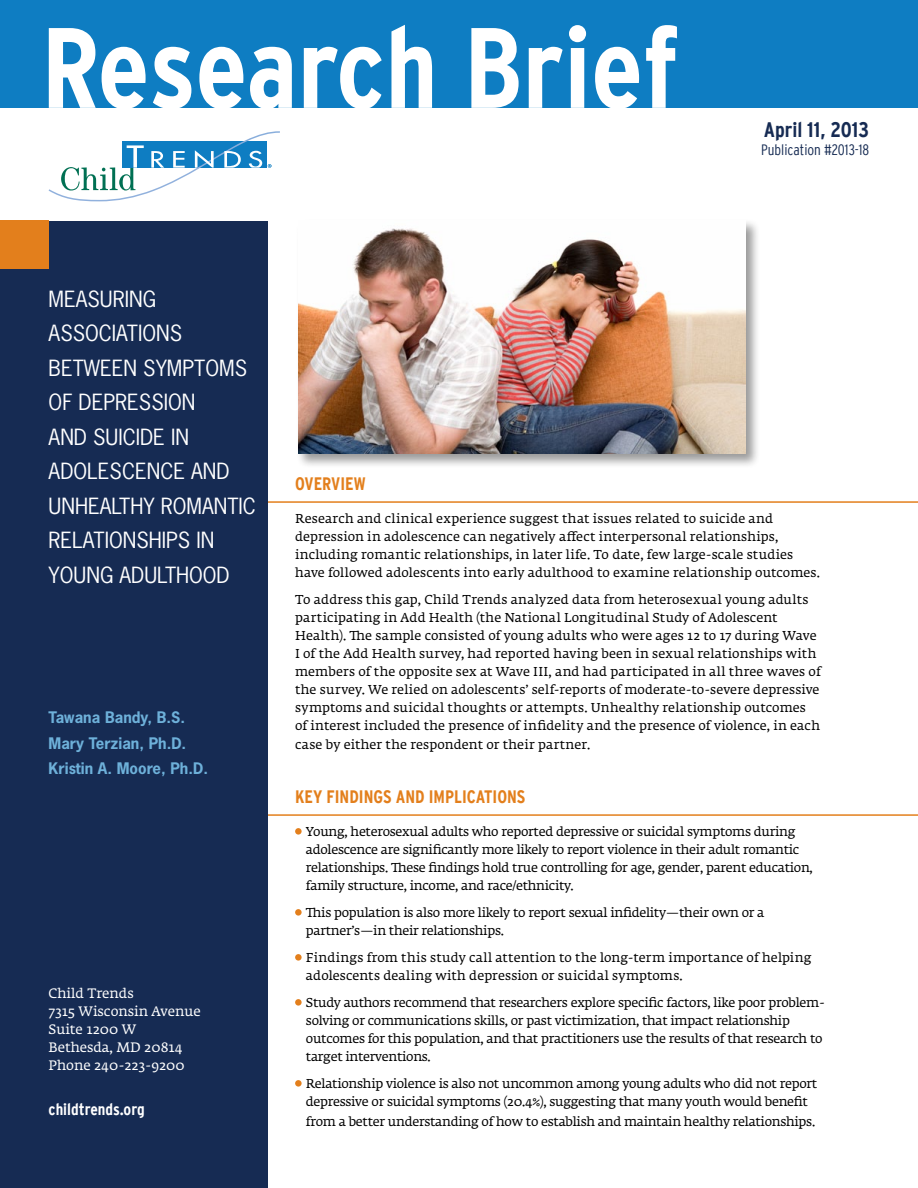
<style>
.page{position:relative;width:918px;height:1188px;background:#fff}
.page>*{position:absolute;margin:0;border:0;box-sizing:border-box;transform-origin:0 0}
.t1{font:700 condensed 114px "Interstate";color:#fff}
.t2{font:21px/34.5px "News Gothic Std";color:#fff}
.t3{font:700 condensed 21px "Interstate";color:#162b53}
.t4{font:700 condensed 18px "Interstate";color:#e37f1c}
.t5{font:700 condensed 16.5px "Interstate";color:#fff}
.t6{font:700 15px/25.5px "News Gothic Std";color:#6eb1da}
.t7{font:300 condensed 15px "Interstate";color:#162b53}
.t8{font:13.5px/18px "Fedra Serif A Std";color:#fff}
.t9{font:12.75px/18px "Fedra Serif A Std";letter-spacing:-.005em;color:#000}
.t10{font:12.75px/18px "Fedra Serif A Std";letter-spacing:.015em;color:#000}
</style>
<div class="page">
<hr style="left:248px;top:501px;width:670px;height:2px;background:#e37f1c">
<hr style="left:248px;top:814px;width:670px;height:2px;background:#e37f1c">
<div style="left:0;top:0;width:268px;height:1188px;background:#162b53"></div>
<div style="left:0;top:0;width:918px;height:108px;background:#0e7dc2"></div>
<div style="left:0;top:108px;width:918px;height:112px;background:#fff"></div>
<svg style="left:49px;top:131px;width:231px;height:70px"></svg>
<div style="left:0;top:221px;width:49px;height:48px;background:#e37f1c"></div>
<div style="left:295px;top:828px;width:7px;height:7px;background:#e37f1c;border-radius:50%"></div>
<div style="left:295px;top:909px;width:7px;height:7px;background:#e37f1c;border-radius:50%"></div>
<div style="left:295px;top:954px;width:7px;height:7px;background:#e37f1c;border-radius:50%"></div>
<div style="left:295px;top:999px;width:7px;height:7px;background:#e37f1c;border-radius:50%"></div>
<div style="left:295px;top:1080px;width:7px;height:7px;background:#e37f1c;border-radius:50%"></div>
<div style="left:296px;top:218px;width:465px;height:250px;background:#000;opacity:.4"></div>
<img style="left:298px;top:221px;width:448px;height:232px">
<h1 class="t1" style="left:41px;top:4px;width:639px">RESEARCH BRIEF</h1>
<h2 class="t3" style="left:764px;top:118px;width:107px">APRIL 11, 2013</h2>
<p class="t7" style="left:761px;top:141px;width:109px">Publication #2013-18</p>
<h2 class="t2" style="left:49px;top:282px;width:209px">MEASURING<br>ASSOCIATIONS<br>BETWEEN SYMPTOMS<br>OF DEPRESSION<br>AND SUICIDE IN<br>ADOLESCENCE AND<br>UNHEALTHY ROMANTIC<br>RELATIONSHIPS IN<br>YOUNG ADULTHOOD</h2>
<p class="t6" style="left:49px;top:704px;width:161px">Tawana Bandy, B.S.<br>Mary Terzian, Ph.D.<br>Kristin A. Moore, Ph.D.</p>
<p class="t8" style="left:49px;top:985px;width:154px">Child Trends<br>7315 Wisconsin Avenue<br>Suite 1200 W<br>Bethesda, MD 20814<br>Phone 240-223-9200</p>
<p class="t5" style="left:49px;top:1100px;width:98px">CHILDTRENDS.ORG</p>
<h3 class="t4" style="left:295px;top:473px;width:72px">OVERVIEW</h3>
<p class="t10" style="left:295px;top:510px;width:526px">Research and clinical experience suggest that issues related to suicide and depression in adolescence can negatively affect interpersonal relationships, including romantic relationships, in later life. To date, few large-scale studies have followed adolescents into early adulthood to examine relationship outcomes.</p>
<p class="t9" style="left:295px;top:591px;width:527px">To address this gap, Child Trends analyzed data from heterosexual young adults participating in Add Health (the National Longitudinal Study of Adolescent Health). The sample consisted of young adults who were ages 12 to 17 during Wave I of the Add Health survey, had reported having been in sexual relationships with members of the opposite sex at Wave III, and had participated in all three waves of the survey. We relied on adolescents’ self-reports of moderate-to-severe depressive symptoms and suicidal thoughts or attempts. Unhealthy relationship outcomes of interest included the presence of infidelity and the presence of violence, in each</p>
<p class="t9" style="left:295px;top:737px;width:297px">case by either the respondent or their partner.</p>
<h3 class="t4" style="left:295px;top:787px;width:232px">KEY FINDINGS AND IMPLICATIONS</h3>
<p class="t9" style="left:306px;top:824px;width:508px">Young, heterosexual adults who reported depressive or suicidal symptoms during adolescence are significantly more likely to report violence in their adult romantic relationships. These findings hold true controlling for age, gender, parent education, family structure, income, and race/ethnicity.</p>
<p class="t9" style="left:306px;top:905px;width:460px">This population is also more likely to report sexual infidelity—their own or a partner’s—in their relationships.</p>
<p class="t10" style="left:306px;top:950px;width:507px">Findings from this study call attention to the long-term importance of helping adolescents dealing with depression or suicidal symptoms.</p>
<p class="t9" style="left:306px;top:995px;width:521px">Study authors recommend that researchers explore specific factors, like poor problem&shy;solving or communications skills, or past victimization, that impact relationship outcomes for this population, and that practitioners use the results of that research to target interventions.</p>
<p class="t9" style="left:306px;top:1076px;width:513px">Relationship violence is also not uncommon among young adults who did not report depressive or suicidal symptoms (20.4%), suggesting that many youth would benefit</p>
<p class="t9" style="left:306px;top:1113px;width:511px">from a better understanding of how to establish and maintain healthy relationships.</p>
</div>
